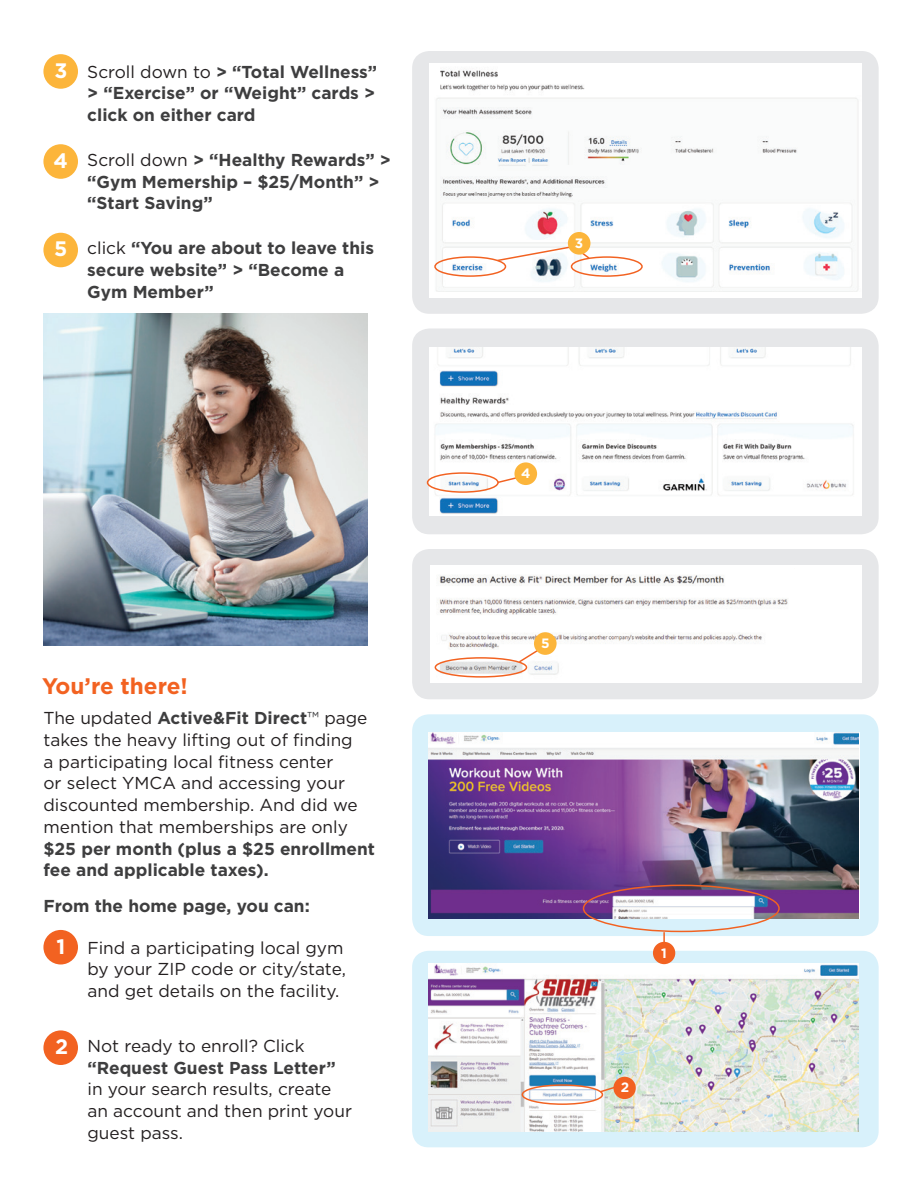
<style>
.page{position:relative;width:918px;height:1188px;background:#fff}
.page>*{position:absolute;margin:0;border:0;box-sizing:border-box;transform-origin:0 0}
.t1{font:700 22.5px "Gotham";color:#f26221}
.t2{font:700 21px "Gotham";color:#fff}
.t3{font:17.25px/21.8px "Gotham";color:#231f20}
.t4{font:700 17.25px/21.8px "Gotham";color:#3e3e3f}
.t5{font:700 13.5px "Gotham";color:#fff}
.s1{font-weight:400;color:#231f20}
.s2{font-weight:700;color:#3e3e3f}
.s3{color:#3e3e3f}
</style>
<div class="page">
<div style="left:412px;top:51px;width:467px;height:263px;background:#e6e7e9;border-radius:17px"></div>
<div style="left:412px;top:328px;width:467px;height:206px;background:#e6e7e9;border-radius:17px"></div>
<div style="left:412px;top:549px;width:467px;height:150px;background:#e6e7e9;border-radius:17px"></div>
<div style="left:43px;top:54px;width:35px;height:35px;background:#fcb53b;border-radius:50%"></div>
<div style="left:43px;top:144px;width:35px;height:35px;background:#fcb53b;border-radius:50%"></div>
<div style="left:43px;top:233px;width:35px;height:34px;background:#fcb53b;border-radius:50%"></div>
<img style="left:43px;top:314px;width:324px;height:332px">
<div style="left:412px;top:951px;width:467px;height:196px;background:#d8f1fb;border-radius:16px"></div>
<img style="left:429px;top:964px;width:430px;height:167px">
<div style="left:412px;top:714px;width:467px;height:222px;background:#d8f1fb;border-radius:17px"></div>
<img style="left:429px;top:732px;width:430px;height:186px">
<div style="left:583px;top:885px;width:197px;height:47px;border:1px solid #f26221;border-radius:50%"></div>
<hr style="left:663px;top:932px;width:2px;height:31px;background:#f26221">
<div style="left:653px;top:942px;width:22px;height:22px;background:#f26221;border-radius:50%"></div>
<div style="left:522px;top:1084px;width:81px;height:21px;border:1px solid #f26221;border-radius:50%"></div>
<svg style="left:598px;top:1085px;width:17px;height:9px"></svg>
<div style="left:613px;top:1077px;width:23px;height:22px;background:#f26221;border-radius:50%"></div>
<div style="left:43px;top:930px;width:35px;height:35px;background:#f26221;border-radius:50%"></div>
<div style="left:43px;top:1030px;width:35px;height:35px;background:#f26221;border-radius:50%"></div>
<img style="left:430px;top:63px;width:431px;height:234px">
<img style="left:430px;top:347px;width:431px;height:169px">
<div style="left:430px;top:565px;width:431px;height:118px;background:#fff"></div>
<img style="left:436px;top:575px;width:352px;height:103px">
<div style="left:434px;top:256px;width:72px;height:21px;border:1px solid #f26221;border-radius:50%"></div>
<div style="left:427px;top:472px;width:72px;height:21px;border:1px solid #f26221;border-radius:50%"></div>
<div style="left:435px;top:657px;width:92px;height:21px;border:1px solid #f26221;border-radius:50%"></div>
<svg style="left:496px;top:474px;width:24px;height:10px"></svg>
<svg style="left:517px;top:646px;width:26px;height:18px"></svg>
<div style="left:571px;top:256px;width:72px;height:21px;border:1px solid #f26221;border-radius:50%"></div>
<svg style="left:496px;top:245px;width:95px;height:17px"></svg>
<div style="left:568px;top:232px;width:22px;height:23px;background:#fcb53b;border-radius:50%"></div>
<div style="left:514px;top:462px;width:23px;height:23px;background:#fcb53b;border-radius:50%"></div>
<div style="left:534px;top:632px;width:23px;height:23px;background:#fcb53b;border-radius:50%"></div>
<p class="t2" style="left:54px;top:56px;width:15px">3</p>
<p class="t2" style="left:54px;top:147px;width:16px">4</p>
<p class="t2" style="left:54px;top:235px;width:15px">5</p>
<p class="t4" style="left:87px;top:61px;width:291px;text-align:justify"><span class="s1">Scroll down to</span> &gt; “Total Wellness” &gt; “Exercise” or “Weight” cards &gt; click on either card</p>
<p class="t4" style="left:87px;top:149px;width:305px"><span class="s1">Scroll down</span> &gt; “Healthy Rewards” &gt; “Gym Memership – $25/Month” &gt; “Start Saving”</p>
<p class="t4" style="left:87px;top:237px;width:288px"><span class="s1">click</span> “You are about to leave this secure website” &gt; “Become a<br>Gym Member”</p>
<p class="t1" style="left:42px;top:671px;width:147px">You’re there!</p>
<p class="t3" style="left:43px;top:707px;width:333px">The updated <span class="s2">Active&amp;Fit Direct</span><span class="s3">™</span> page takes the heavy lifting out of finding<br>a participating local fitness center<br>or select YMCA and accessing your discounted membership. And did we mention that memberships are only <span class="s2">$25 per month (plus a $25 enrollment fee and applicable taxes).</span></p>
<p class="t4" style="left:43px;top:895px;width:268px">From the home page, you can:</p>
<p class="t2" style="left:57px;top:932px;width:10px">1</p>
<p class="t2" style="left:55px;top:1033px;width:15px">2</p>
<p class="t3" style="left:87px;top:936px;width:260px">Find a participating local gym by your ZIP code or city/state, and get details on the facility.</p>
<p class="t3" style="left:87px;top:1034px;width:266px">Not ready to enroll? Click <span class="s2">“Request Guest Pass Letter” </span>in your search results, create an account and then print your guest pass.</p>
<p class="t5" style="left:575px;top:234px;width:10px">3</p>
<p class="t5" style="left:521px;top:465px;width:11px">4</p>
<p class="t5" style="left:541px;top:634px;width:10px">5</p>
<p class="t5" style="left:661px;top:944px;width:7px">1</p>
<p class="t5" style="left:621px;top:1078px;width:10px">2</p>
</div>
